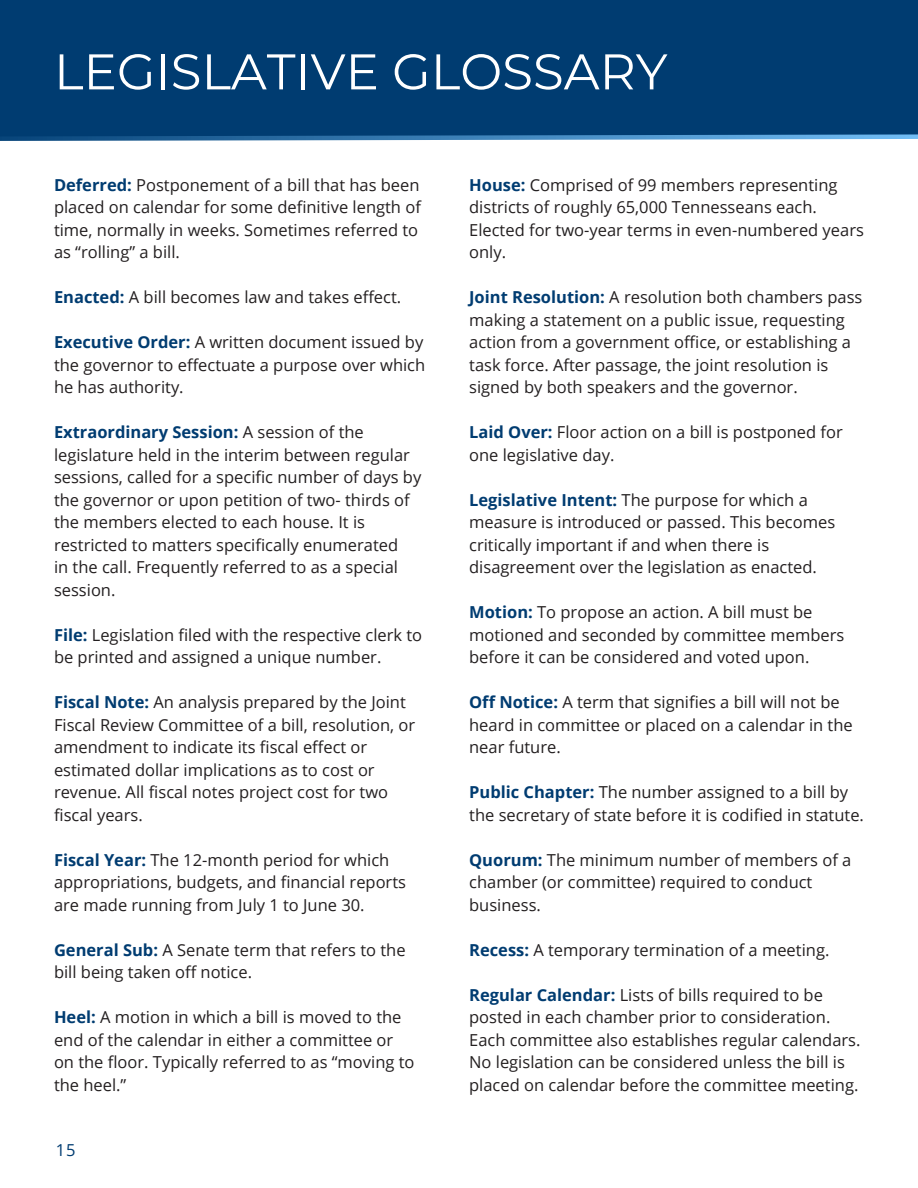
<style>
.page{position:relative;width:918px;height:1188px;background:#fff}
.page>*{position:absolute;margin:0;border:0;box-sizing:border-box;transform-origin:0 0}
.t1{font:50.1px "Montserrat";color:#fff}
.t2{font:16.5px/22.5px "Open Sans";color:#231f20}
.t3{font:700 16.5px "Open Sans";color:#003c71}
.t4{font:16.5px "Open Sans";color:#003c71}
.s1{font-weight:700;color:#003c71}
.s2{font-weight:400;color:#231f20}
</style>
<div class="page">
<div style="left:0;top:0;width:918px;height:138px;background:#003c71"></div>
<svg style="left:0;top:134px;width:918px;height:7px"></svg>
<p class="t1" style="left:54px;top:41px;width:615px">LEGISLATIVE GLOSSARY</p>
<h1 class="t2" style="left:54px;top:173px;width:368px"><span class="s1">Deferred:</span> Postponement of a bill that has been placed on calendar for some definitive length of time, normally in weeks. Sometimes referred to as “rolling” a bill.</h1>
<p class="t2" style="left:54px;top:286px;width:349px"><span class="s1">Enacted:</span> A bill becomes law and takes effect.</p>
<p class="t2" style="left:54px;top:331px;width:373px;text-align:justify"><span class="s1">Executive Order:</span> A written document issued by the governor to effectuate a purpose over which he has authority.</p>
<p class="t3" style="left:54px;top:421px;width:311px">Extraordinary Session: <span class="s2">A session of the</span></p>
<p class="t2" style="left:54px;top:443px;width:369px">legislature held in the interim between regular sessions, called for a specific number of days by the governor or upon petition of two- thirds of the members elected to each house. It is restricted to matters specifically enumerated</p>
<p class="t2" style="left:54px;top:556px;width:346px">in the call. Frequently referred to as a special session.</p>
<p class="t2" style="left:54px;top:623px;width:370px"><span class="s1">File:</span> Legislation filed with the respective clerk to be printed and assigned a unique number.</p>
<p class="t2" style="left:54px;top:691px;width:363px"><span class="s1">Fiscal Note:</span> An analysis prepared by the Joint Fiscal Review Committee of a bill, resolution, or amendment to indicate its fiscal effect or estimated dollar implications as to cost or</p>
<p class="t2" style="left:54px;top:781px;width:336px">revenue. All fiscal notes project cost for two fiscal years.</p>
<p class="t2" style="left:54px;top:848px;width:354px"><span class="s1">Fiscal Year:</span> The 12-month period for which appropriations, budgets, and financial reports</p>
<p class="t2" style="left:54px;top:893px;width:312px">are made running from July 1 to June 30.</p>
<p class="t2" style="left:54px;top:938px;width:353px"><span class="s1">General Sub:</span> A Senate term that refers to the</p>
<p class="t2" style="left:54px;top:961px;width:200px">bill being taken off notice.</p>
<p class="t2" style="left:54px;top:1006px;width:349px"><span class="s1">Heel:</span> A motion in which a bill is moved to the</p>
<p class="t2" style="left:54px;top:1028px;width:341px">end of the calendar in either a committee or</p>
<p class="t2" style="left:54px;top:1051px;width:362px">on the floor. Typically referred to as “moving to</p>
<p class="t2" style="left:54px;top:1073px;width:74px">the heel.”</p>
<p class="t4" style="left:56px;top:1139px;width:21px">15</p>
<p class="t2" style="left:469px;top:173px;width:396px"><span class="s1">House:</span> Comprised of 99 members representing districts of roughly 65,000 Tennesseans each.<br>Elected for two-year terms in even-numbered years only.</p>
<p class="t2" style="left:469px;top:286px;width:395px"><span class="s1">Joint Resolution:</span> A resolution both chambers pass making a statement on a public issue, requesting action from a government office, or establishing a task force. After passage, the joint resolution is signed by both speakers and the governor.</p>
<p class="t2" style="left:469px;top:421px;width:375px"><span class="s1">Laid Over:</span> Floor action on a bill is postponed for one legislative day.</p>
<p class="t2" style="left:469px;top:488px;width:340px"><span class="s1">Legislative Intent:</span> The purpose for which a</p>
<p class="t2" style="left:469px;top:511px;width:368px">measure is introduced or passed. This becomes critically important if and when there is disagreement over the legislation as enacted.</p>
<p class="t2" style="left:469px;top:601px;width:345px"><span class="s1">Motion:</span> To propose an action. A bill must be</p>
<p class="t2" style="left:469px;top:623px;width:377px">motioned and seconded by committee members before it can be considered and voted upon.</p>
<p class="t2" style="left:469px;top:691px;width:385px"><span class="s1">Off Notice:</span> A term that signifies a bill will not be heard in committee or placed on a calendar in the near future.</p>
<p class="t2" style="left:469px;top:781px;width:396px"><span class="s1">Public Chapter:</span> The number assigned to a bill by the secretary of state before it is codified in statute.</p>
<p class="t2" style="left:469px;top:848px;width:384px"><span class="s1">Quorum:</span> The minimum number of members of a chamber (or committee) required to conduct business.</p>
<p class="t2" style="left:469px;top:938px;width:362px"><span class="s1">Recess:</span> A temporary termination of a meeting.</p>
<p class="t2" style="left:469px;top:983px;width:393px"><span class="s1">Regular Calendar:</span> Lists of bills required to be posted in each chamber prior to consideration.<br>Each committee also establishes regular calendars.<br>No legislation can be considered unless the bill is placed on calendar before the committee meeting.</p>
</div>
